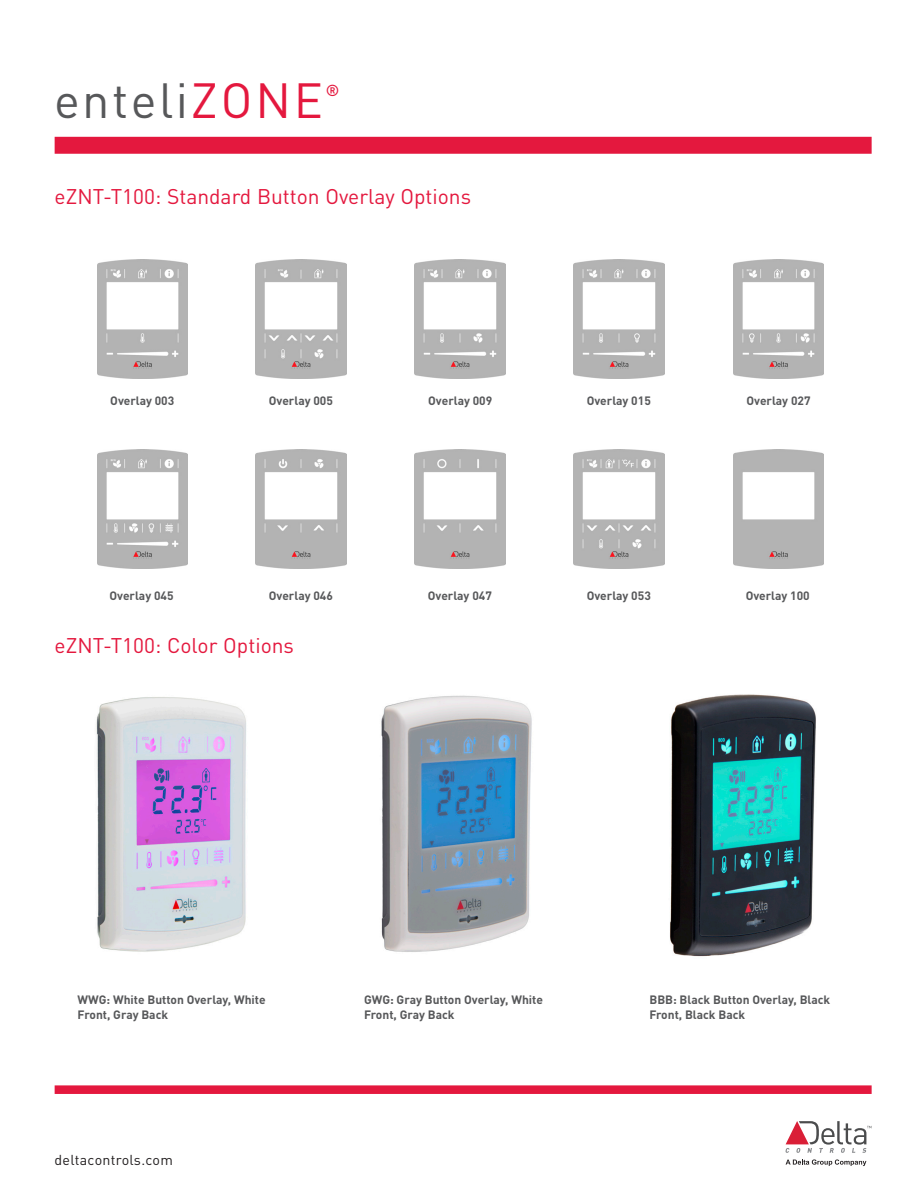
<style>
.page{position:relative;width:918px;height:1188px;background:#fff}
.page>*{position:absolute;margin:0;border:0;box-sizing:border-box;transform-origin:0 0}
.t1{font:48.75px "DIN Pro";letter-spacing:.05em;color:#57585a}
.t2{font:21px "DIN Pro";color:#e4183e}
.t3{font:500 15.75px "DIN Pro";color:#e4183e}
.t4{font:14.25px "DIN Pro";letter-spacing:.02em;color:#231f20}
.t5{font:700 12px/14.4px "DIN Pro";color:#57585a}
.s1{color:#e4183e}
</style>
<div class="page">
<div style="left:55px;top:137px;width:817px;height:17px;background:#e4183e"></div>
<div style="left:55px;top:1085px;width:817px;height:9px;background:#e4183e"></div>
<svg style="left:786px;top:1159px;width:80px;height:7px"></svg>
<svg style="left:785px;top:1121px;width:86px;height:32px"></svg>
<img style="left:97px;top:260px;width:90px;height:118px">
<img style="left:256px;top:260px;width:90px;height:118px">
<img style="left:415px;top:260px;width:90px;height:118px">
<img style="left:574px;top:260px;width:90px;height:118px">
<img style="left:733px;top:260px;width:91px;height:118px">
<img style="left:733px;top:450px;width:91px;height:118px">
<img style="left:574px;top:450px;width:90px;height:118px">
<img style="left:415px;top:450px;width:90px;height:118px">
<img style="left:256px;top:450px;width:90px;height:118px">
<img style="left:97px;top:450px;width:90px;height:118px">
<img style="left:96px;top:697px;width:150px;height:255px">
<img style="left:381px;top:695px;width:151px;height:257px">
<img style="left:670px;top:694px;width:146px;height:263px">
<p class="t1" style="left:54px;top:62px;width:271px">enteli<span class="s1">ZONE</span></p>
<p class="t3" style="left:326px;top:77px;width:15px">®</p>
<p class="t2" style="left:55px;top:180px;width:418px">eZNT-T100: Standard Button Overlay Options</p>
<p class="t5" style="left:110px;top:392px;width:66px">Overlay 003</p>
<p class="t5" style="left:269px;top:392px;width:66px">Overlay 005</p>
<p class="t5" style="left:428px;top:392px;width:66px">Overlay 009</p>
<p class="t5" style="left:587px;top:392px;width:66px">Overlay 015</p>
<p class="t5" style="left:110px;top:587px;width:66px">Overlay 045</p>
<p class="t5" style="left:269px;top:587px;width:66px">Overlay 046</p>
<p class="t5" style="left:428px;top:587px;width:66px">Overlay 047</p>
<p class="t5" style="left:587px;top:587px;width:66px">Overlay 053</p>
<p class="t2" style="left:55px;top:629px;width:241px">eZNT-T100: Color Options</p>
<p class="t5" style="left:746px;top:392px;width:66px">Overlay 027</p>
<p class="t5" style="left:746px;top:587px;width:66px">Overlay 100</p>
<p class="t5" style="left:78px;top:991px;width:189px">WWG: White Button Overlay, White<br>Front, Gray Back</p>
<p class="t5" style="left:364px;top:991px;width:180px">GWG: Gray Button Overlay, White<br>Front, Gray Back</p>
<p class="t5" style="left:649px;top:991px;width:182px">BBB: Black Button Overlay, Black<br>Front, Black Back</p>
<p class="t4" style="left:55px;top:1149px;width:120px">deltacontrols.com</p>
</div>
